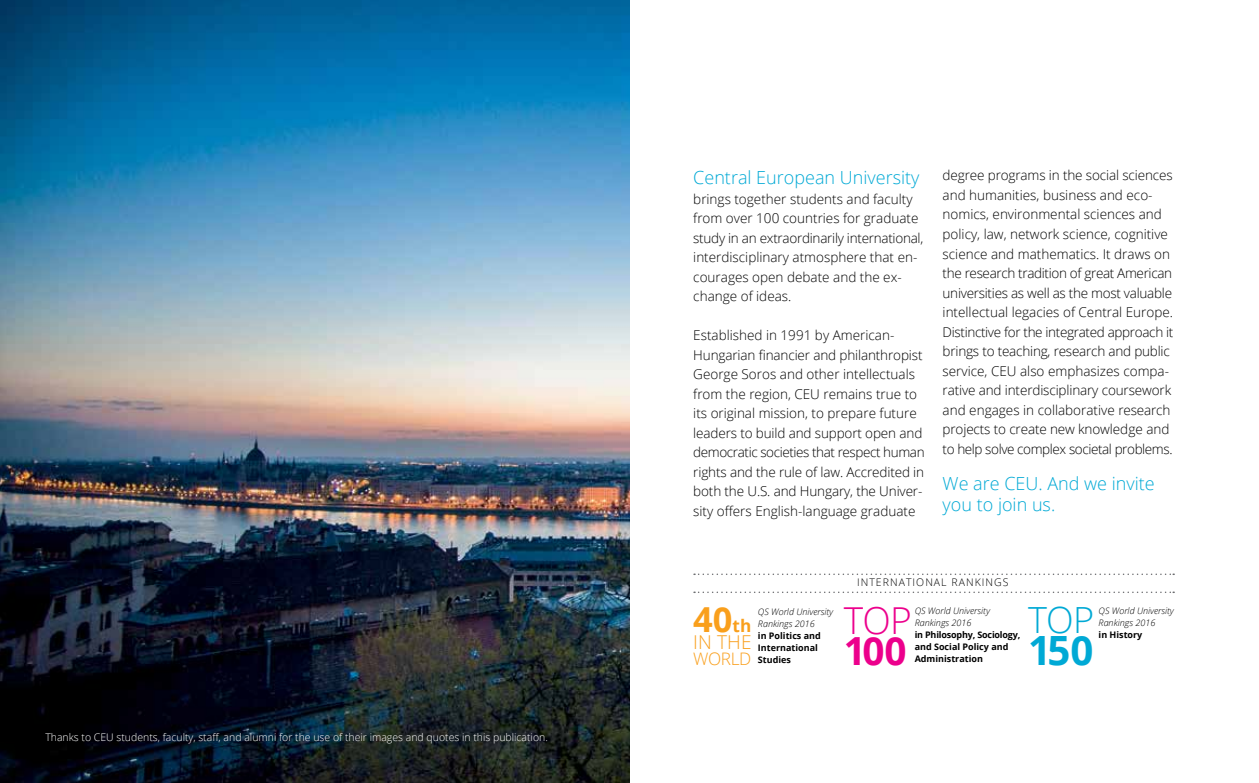
<style>
.page{position:relative;width:1259px;height:783px;background:#fff}
.page>*{position:absolute;margin:0;border:0;box-sizing:border-box;transform-origin:0 0}
.t1{font:700 40.35px "Open Sans";color:#00a9d5}
.t2{font:700 38.7px "Open Sans";color:#ec008c}
.t3{font:300 37.05px "Open Sans";color:#ec008c}
.t4{font:300 36px "Open Sans";color:#00a9d5}
.t5{font:700 34.35px "Open Sans";color:#f99f1c}
.t6{font:300 19.05px "Open Sans";color:#f99f1c}
.t7{font:300 18px/21px "Open Sans";color:#00a9d5}
.t8{font:300 17.25px "Open Sans";letter-spacing:-.025em;color:#f99f1c}
.t9{font:300 13.5px/19.5px "Open Sans";color:#000}
.t10{font:300 10.5px "Open Sans";color:#fff}
.t11{font:300 10.5px "Open Sans";letter-spacing:.1em;color:#000}
.t12{font:700 9px/12px "Open Sans";color:#000}
.t13{font:italic 300 9px/12px "Open Sans";color:#000}
.s1{font-size:17.25px}
</style>
<div class="page">
<svg style="left:694px;top:573px;width:480px;height:2px"></svg>
<svg style="left:694px;top:591px;width:480px;height:2px"></svg>
<img style="left:0;top:0;width:629px;height:782px">
<p class="t10" style="left:45px;top:729px;width:504px">Thanks to CEU students, faculty, staff, and alumni for the use of their images and quotes in this publication.</p>
<h3 class="t7" style="left:693px;top:166px;width:228px">Central European University</h3>
<p class="t9" style="left:693px;top:188px;width:231px">brings together students and faculty from over 100 countries for graduate study in an extraordinarily international, interdisciplinary atmosphere that en&shy;courages open debate and the ex&shy;change of ideas.</p>
<p class="t9" style="left:693px;top:325px;width:233px">Established in 1991 by American-Hungarian financier and philanthropist George Soros and other intellectuals from the region, CEU remains true to its original mission, to prepare future leaders to build and support open and democratic societies that respect human rights and the rule of law. Accredited in both the U.S. and Hungary, the Univer&shy;sity offers English-language graduate</p>
<p class="t9" style="left:942px;top:165px;width:232px">degree programs in the social sciences and humanities, business and eco&shy;nomics, environmental sciences and policy, law, network science, cognitive science and mathematics. It draws on the research tradition of great American universities as well as the most valuable intellectual legacies of Central Europe.<br>Distinctive for the integrated approach it brings to teaching, research and public service, CEU also emphasizes compa&shy;rative and interdisciplinary coursework and engages in collaborative research projects to create new knowledge and to help solve complex societal problems.</p>
<h3 class="t7" style="left:942px;top:472px;width:214px">We are CEU. And we invite you to join us.</h3>
<h3 class="t5" style="left:693px;top:595px;width:60px">40<span class="s1">th</span></h3>
<h3 class="t6" style="left:693px;top:629px;width:60px">IN THE</h3>
<p class="t8" style="left:693px;top:647px;width:59px">WORLD</p>
<p class="t13" style="left:758px;top:605px;width:77px">QS World University<br>Rankings 2016</p>
<p class="t12" style="left:758px;top:629px;width:64px">in Politics and<br>International<br>Studies</p>
<p class="t11" style="left:857px;top:575px;width:153px">INTERNATIONAL RANKINGS</p>
<h3 class="t3" style="left:843px;top:595px;width:70px">TOP</h3>
<h2 class="t2" style="left:843px;top:623px;width:64px">100</h2>
<p class="t13" style="left:914px;top:604px;width:77px">QS World University<br>Rankings 2016</p>
<p class="t12" style="left:914px;top:628px;width:107px">in Philosophy, Sociology, and Social Policy and<br>Administration</p>
<h3 class="t4" style="left:1028px;top:595px;width:68px">TOP</h3>
<p class="t13" style="left:1098px;top:604px;width:77px">QS World University<br>Rankings 2016</p>
<p class="t12" style="left:1098px;top:628px;width:45px">in History</p>
<h1 class="t1" style="left:1028px;top:621px;width:67px">150</h1>
</div>
